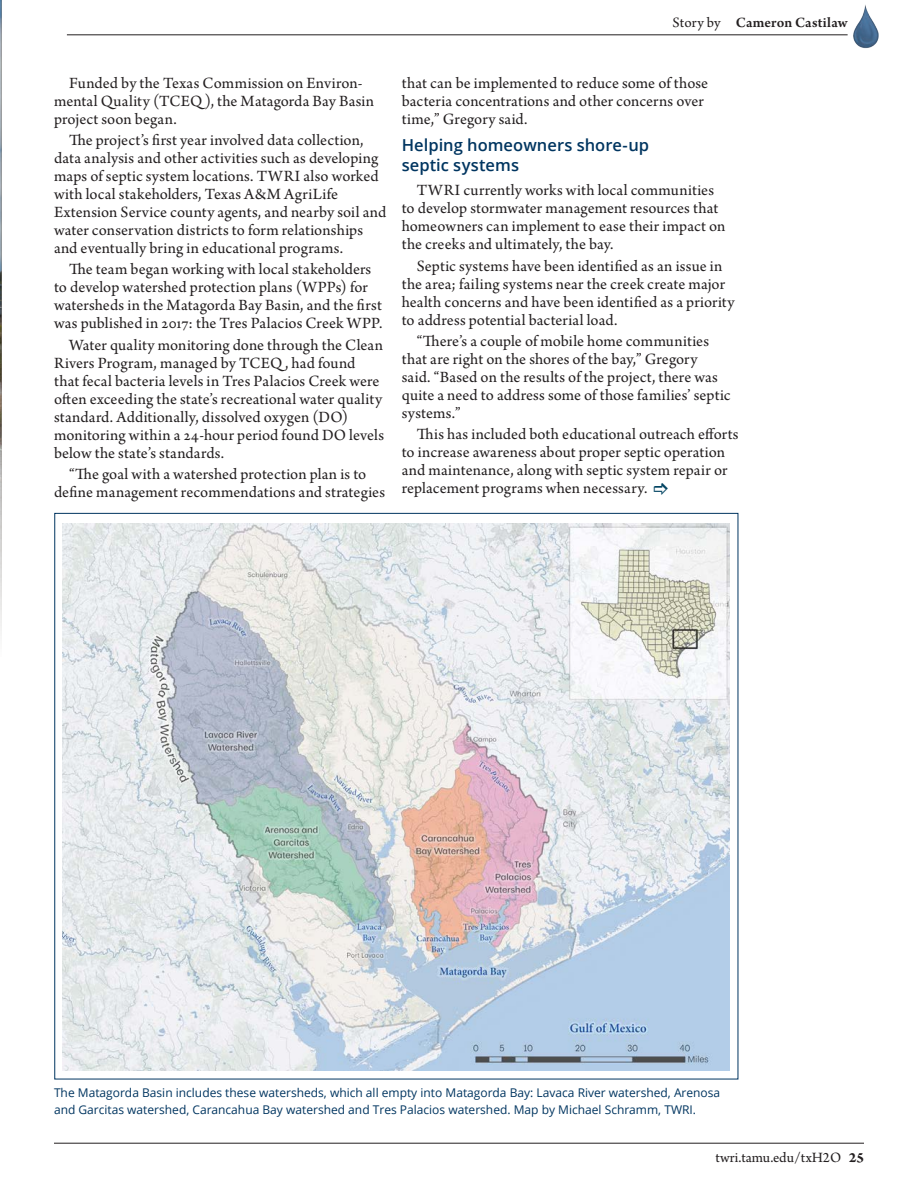
<style>
.page{position:relative;width:918px;height:1188px;background:#fff}
.page>*{position:absolute;margin:0;border:0;box-sizing:border-box;transform-origin:0 0}
.body{font:16.5px/18px "Arno Pro";letter-spacing:.005em;color:#231f20}
.Subhead{font:600 16.5px/19.5px "Open Sans";color:#003560}
.StoryBy_PageFurnitureTop{font:600 15px "Arno Pro";letter-spacing:.015em;color:#231f20}
.t1{font:15px "Arno Pro";color:#231f20}
.t2{font:12px/16.5px "Open Sans";color:#003560}
.s1{font-weight:400}
.s2{font-weight:700}
</style>
<div class="page">
<img style="left:63px;top:523px;width:667px;height:548px">
<hr style="left:0;top:0;width:2px;height:657px;background:#837c74">
<img style="left:0;top:0;width:2px;height:647px">
<hr style="left:54px;top:1143px;width:810px;height:1px;background:#231f20">
<img style="left:853px;top:5px;width:26px;height:44px">
<hr style="left:67px;top:34px;width:781px;height:1px;background:#231f20">
<p class="StoryBy_PageFurnitureTop" style="left:673px;top:14px;width:177px"><span class="s1">Story by</span> Cameron Castilaw</p>
<p class="body" style="left:54px;top:75px;width:322px;text-indent:15px">Funded by the Texas Commission on Environ&shy;mental Quality (TCEQ), the Matagorda Bay Basin project soon began.</p>
<p class="body" style="left:54px;top:132px;width:334px;text-indent:15px">The project’s first year involved data collection, data analysis and other activities such as developing maps of septic system locations. TWRI also worked with local stakeholders, Texas A&amp;M AgriLife Extension Service county agents, and nearby soil and water conservation districts to form relationships and eventually bring in educational programs.</p>
<p class="body" style="left:54px;top:261px;width:330px;text-indent:15px">The team began working with local stakeholders to develop watershed protection plans (WPPs) for watersheds in the Matagorda Bay Basin, and the first was published in 2017: the Tres Palacios Creek WPP.</p>
<p class="body" style="left:54px;top:336px;width:332px;text-indent:15px">Water quality monitoring done through the Clean Rivers Program, managed by TCEQ , had found that fecal bacteria levels in Tres Palacios Creek were often exceeding the state’s recreational water quality standard. Additionally, dissolved oxygen (DO) monitoring within a 24-hour period found DO levels below the state’s standards.</p>
<p class="body" style="left:54px;top:466px;width:333px;text-align:center">“The goal with a watershed protection plan is to define management recommendations and strategies</p>
<p class="body" style="left:402px;top:75px;width:308px">that can be implemented to reduce some of those bacteria concentrations and other concerns over time,” Gregory said.</p>
<p class="Subhead" style="left:402px;top:135px;width:249px">Helping homeowners shore-up septic systems</p>
<p class="body" style="left:402px;top:182px;width:325px;text-indent:15px">TWRI currently works with local communities to develop stormwater management resources that homeowners can implement to ease their impact on the creeks and ultimately, the bay.</p>
<p class="body" style="left:402px;top:258px;width:334px;text-indent:15px">Septic systems have been identified as an issue in the area; failing systems near the creek create major health concerns and have been identified as a priority to address potential bacterial load.</p>
<p class="body" style="left:402px;top:333px;width:330px;text-indent:15px">“There’s a couple of mobile home communities that are right on the shores of the bay,” Gregory<br>said. “Based on the results of the project, there was quite a need to address some of those families’ septic systems.”</p>
<p class="body" style="left:402px;top:426px;width:338px;text-indent:15px">This has included both educational outreach efforts to increase awareness about proper septic operation and maintenance, along with septic system repair or replacement programs when necessary.</p>
<p class="t2" style="left:54px;top:1085px;width:668px">The Matagorda Basin includes these watersheds, which all empty into Matagorda Bay: Lavaca River watershed, Arenosa and Garcitas watershed, Carancahua Bay watershed and Tres Palacios watershed. Map by Michael Schramm, TWRI.</p>
<p class="t1" style="left:715px;top:1149px;width:150px">twri.tamu.edu/txH2O <span class="s2">25</span></p>
</div>
